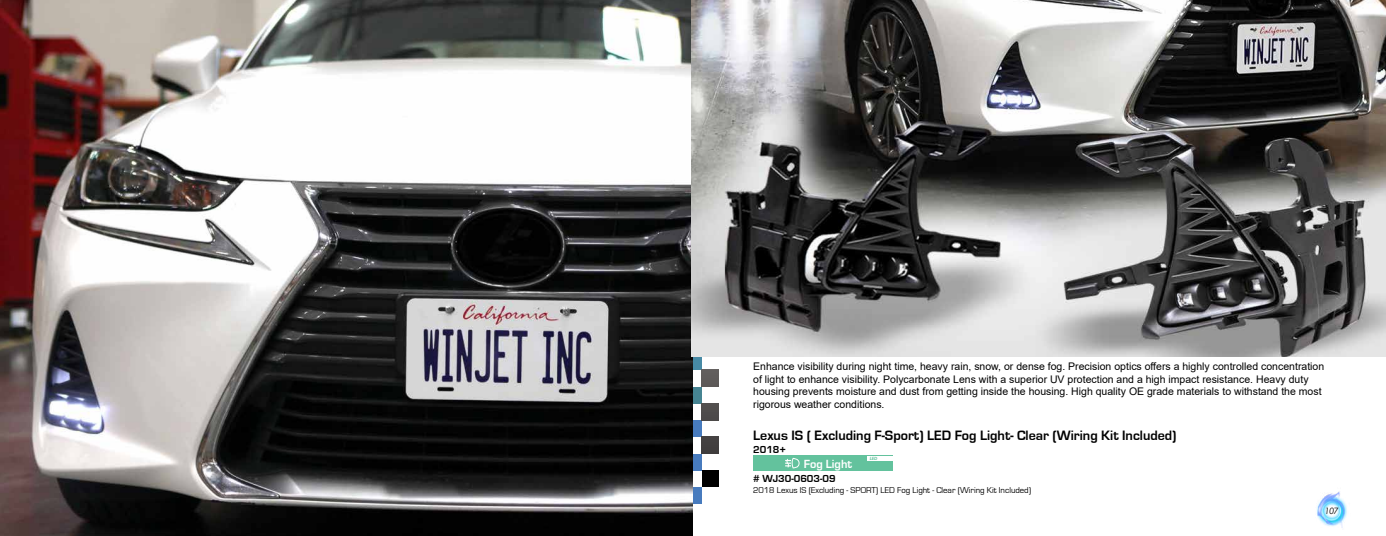
<style>
.page{position:relative;width:1386px;height:536px;background:#fff}
.page>*{position:absolute;margin:0;border:0;box-sizing:border-box;transform-origin:0 0}
.t1{font:700 14px "Eurostile";color:#000}
.t2{font:700 12.16px "Eurostile";color:#fff}
.t3{font:10.5px/12.6px "Arial";color:#000}
.t4{font:700 10.5px "Eurostile";color:#000}
.t5{font:8.75px "Eurostile";color:#000}
.t6{font:italic 8.75px "Century Gothic";color:#000}
.t7{font:italic 700 4.38px "Century Gothic";color:#63c29d;scale:1.09 1}
</style>
<div class="page">
<img style="left:1316px;top:491px;width:31px;height:37px">
<div style="left:685px;top:353px;width:16px;height:17px;background:#478aa5"></div>
<div style="left:685px;top:386px;width:16px;height:17px;background:#468492"></div>
<div style="left:685px;top:420px;width:16px;height:17px;background:#477bbe"></div>
<div style="left:685px;top:453px;width:16px;height:17px;background:#477bbe"></div>
<div style="left:685px;top:487px;width:16px;height:16px;background:#477bbe"></div>
<div style="left:702px;top:370px;width:16px;height:16px;background:#5f5c5b"></div>
<div style="left:702px;top:403px;width:16px;height:17px;background:#504d4c"></div>
<div style="left:702px;top:437px;width:16px;height:16px;background:#423f3f"></div>
<div style="left:702px;top:470px;width:16px;height:17px;background:#000"></div>
<img style="left:0;top:0;width:693px;height:536px">
<img style="left:692px;top:0;width:694px;height:357px">
<div style="left:753px;top:455px;width:140px;height:16px;background:#63c29d"></div>
<hr style="left:867px;top:456px;width:27px;height:4px;background:#fff">
<svg style="left:785px;top:457px;width:15px;height:12px"></svg>
<p class="t3" style="left:753px;top:360px;width:573px">Enhance visibility during night time, heavy rain, snow, or dense fog. Precision optics offers a highly controlled concentration of light to enhance visibility. Polycarbonate Lens with a superior UV protection and a high impact resistance. Heavy duty housing prevents moisture and dust from getting inside the housing. High quality OE grade materials to withstand the most rigorous weather conditions.</p>
<h1 class="t1" style="left:753px;top:428px;width:425px">Lexus IS ( Excluding F-Sport) LED Fog Light- Clear (Wiring Kit Included)</h1>
<p class="t4" style="left:753px;top:443px;width:34px">2018+</p>
<p class="t4" style="left:753px;top:473px;width:84px"># WJ30-0603-09</p>
<p class="t5" style="left:753px;top:485px;width:279px">2018 Lexus IS (Excluding - SPORT) LED Fog Light - Clear (Wiring Kit Included)</p>
<p class="t7" style="left:870px;top:454px;width:9px">LED</p>
<p class="t2" style="left:804px;top:457px;width:50px">Fog Light</p>
<p class="t6" style="left:1325px;top:504px;width:15px">107</p>
</div>
